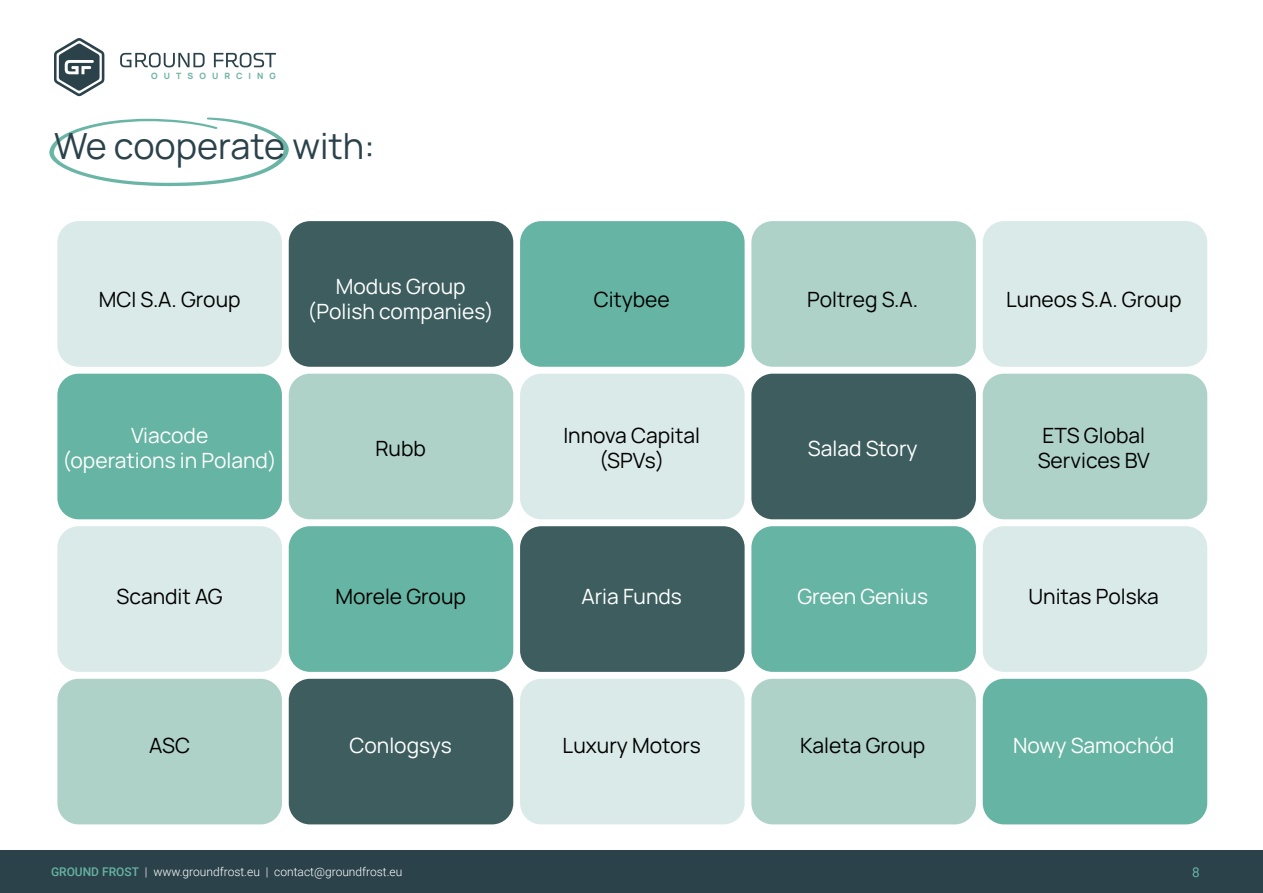
<style>
.page{position:relative;width:1263px;height:893px;background:#fff}
.page>*{position:absolute;margin:0;border:0;box-sizing:border-box;transform-origin:0 0}
.t1{font:36px "Manrope";color:#2b424b}
.t2{font:21px/25.2px "Manrope";color:#000;text-align:center}
.t3{font:21px/25.2px "Manrope";color:#fff;text-align:center}
.t4{font:13.5px "Roboto";color:#66b4a3}
.t5{font:300 12px "Roboto";color:#fff}
.t6{font:800 8.7px "Manrope";letter-spacing:.7em;color:#71b5a6}
.s1{font-weight:500;color:#66b4a3}
</style>
<div class="page">
<div style="left:289px;top:221px;width:224px;height:146px;background:#3d5d5f;border-radius:21px"></div>
<div style="left:289px;top:374px;width:224px;height:145px;background:#aed2c8;border-radius:21px"></div>
<div style="left:289px;top:526px;width:224px;height:146px;background:#66b4a3;border-radius:21px"></div>
<div style="left:289px;top:679px;width:224px;height:145px;background:#3d5d5f;border-radius:21px"></div>
<div style="left:520px;top:221px;width:225px;height:146px;background:#66b4a3;border-radius:21px"></div>
<div style="left:520px;top:374px;width:225px;height:145px;background:#daeae9;border-radius:21px"></div>
<div style="left:520px;top:526px;width:225px;height:146px;background:#3d5d5f;border-radius:21px"></div>
<div style="left:520px;top:679px;width:225px;height:145px;background:#daeae9;border-radius:21px"></div>
<div style="left:751px;top:221px;width:225px;height:146px;background:#aed2c8;border-radius:21px"></div>
<div style="left:751px;top:374px;width:225px;height:145px;background:#3d5d5f;border-radius:21px"></div>
<div style="left:751px;top:526px;width:225px;height:146px;background:#66b4a3;border-radius:21px"></div>
<div style="left:751px;top:679px;width:225px;height:145px;background:#aed2c8;border-radius:21px"></div>
<div style="left:983px;top:221px;width:224px;height:146px;background:#daeae9;border-radius:21px"></div>
<div style="left:983px;top:374px;width:224px;height:145px;background:#aed2c8;border-radius:21px"></div>
<div style="left:983px;top:526px;width:224px;height:146px;background:#daeae9;border-radius:21px"></div>
<div style="left:983px;top:679px;width:224px;height:145px;background:#66b4a3;border-radius:21px"></div>
<div style="left:57px;top:221px;width:225px;height:146px;background:#daeae9;border-radius:21px"></div>
<div style="left:57px;top:374px;width:225px;height:145px;background:#66b4a3;border-radius:21px"></div>
<div style="left:57px;top:526px;width:225px;height:146px;background:#daeae9;border-radius:21px"></div>
<div style="left:57px;top:679px;width:225px;height:145px;background:#aed2c8;border-radius:21px"></div>
<svg style="left:49px;top:117px;width:240px;height:69px"></svg>
<div style="left:0;top:850px;width:1263px;height:43px;background:#2b424b"></div>
<svg style="left:54px;top:38px;width:50px;height:58px"></svg>
<svg style="left:214px;top:53px;width:62px;height:14px"></svg>
<svg style="left:120px;top:53px;width:85px;height:14px"></svg>
<p class="t6" style="left:151px;top:68px;width:126px">OUTSOURCING</p>
<h1 class="t1" style="left:54px;top:119px;width:322px">We cooperate with:</h1>
<p class="t2" style="left:99px;top:285px;width:143px">MCI S.A. Group</p>
<p class="t3" style="left:308px;top:273px;width:188px">Modus Group (Polish companies)</p>
<p class="t3" style="left:62px;top:421px;width:216px">Viacode<br>(operations in Poland)</p>
<p class="t2" style="left:375px;top:434px;width:52px">Rubb</p>
<p class="t2" style="left:594px;top:285px;width:78px">Citybee</p>
<p class="t2" style="left:807px;top:285px;width:112px">Poltreg S.A.</p>
<p class="t2" style="left:1006px;top:285px;width:177px">Luneos S.A. Group</p>
<p class="t2" style="left:563px;top:421px;width:138px">Innova Capital (SPVs)</p>
<p class="t3" style="left:808px;top:434px;width:111px">Salad Story</p>
<p class="t2" style="left:1038px;top:421px;width:114px;text-align:left">ETS Global<br>Services BV</p>
<p class="t2" style="left:117px;top:583px;width:108px">Scandit AG</p>
<p class="t2" style="left:335px;top:583px;width:132px">Morele Group</p>
<p class="t3" style="left:581px;top:583px;width:102px">Aria Funds</p>
<p class="t3" style="left:797px;top:583px;width:132px">Green Genius</p>
<p class="t2" style="left:1028px;top:583px;width:132px">Unitas Polska</p>
<p class="t2" style="left:149px;top:732px;width:42px">ASC</p>
<p class="t3" style="left:349px;top:732px;width:104px">Conlogsys</p>
<p class="t2" style="left:563px;top:732px;width:140px">Luxury Motors</p>
<p class="t2" style="left:800px;top:732px;width:127px">Kaleta Group</p>
<p class="t3" style="left:1013px;top:732px;width:163px">Nowy Samochód</p>
<p class="t5" style="left:51px;top:863px;width:353px"><span class="s1">GROUND FROST</span> | www.groundfrost.eu | contact@groundfrost.eu</p>
<p class="t4" style="left:1192px;top:862px;width:9px">8</p>
</div>
